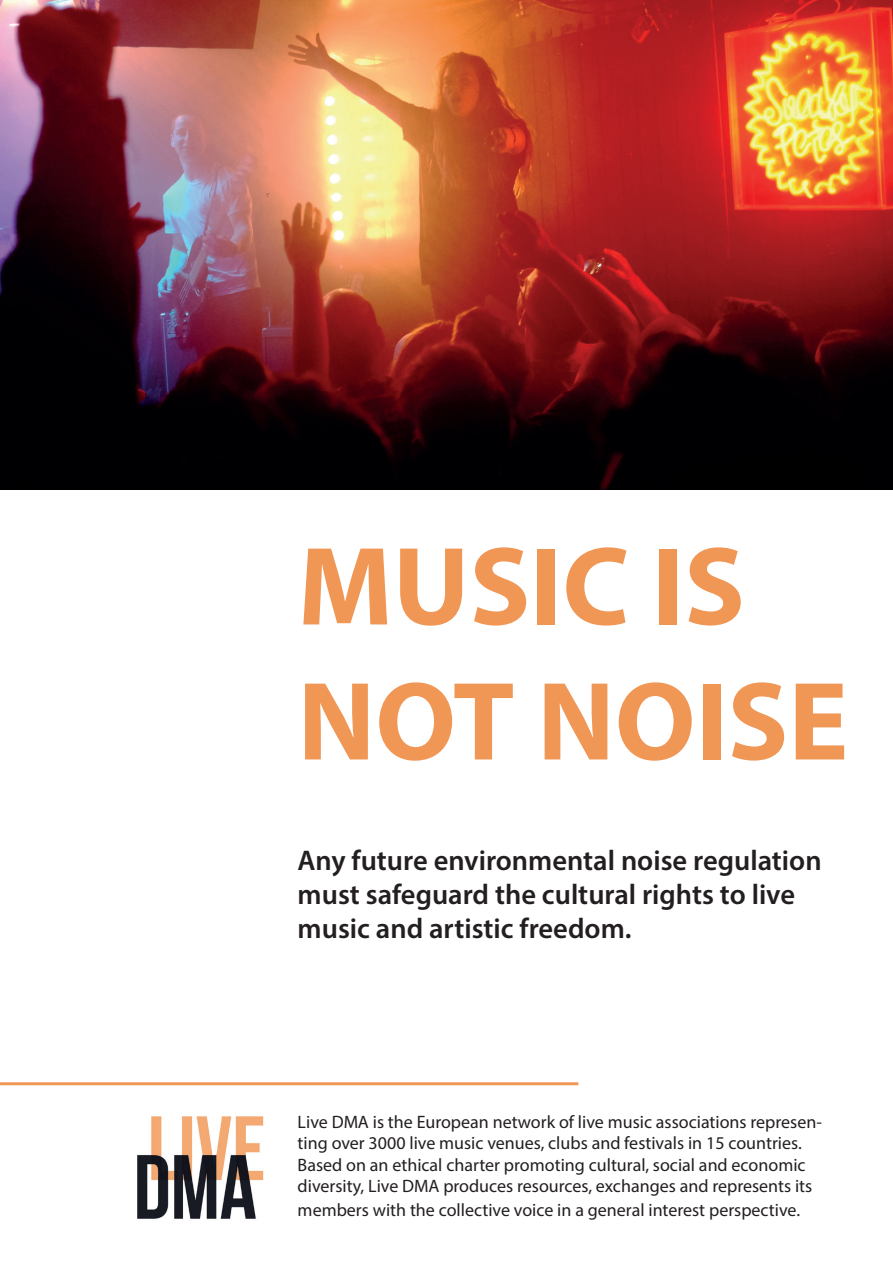
<style>
.page{position:relative;width:893px;height:1263px;background:#fff}
.page>*{position:absolute;margin:0;border:0;box-sizing:border-box;transform-origin:0 0}
.t1{font:700 112.5px/135px "Myriad Pro";color:#f19756}
.t2{font:600 28.5px/34.2px "Myriad Pro";color:#231f20}
.t3{font:18px/21.6px "Myriad Pro";color:#231f20}
</style>
<div class="page">
<img style="left:137px;top:1116px;width:127px;height:103px">
<hr style="left:0;top:1082px;width:578px;height:3px;background:#f19756">
<img style="left:0;top:0;width:893px;height:490px">
<h1 class="t1" style="left:298px;top:515px;width:552px">MUSIC IS<br>NOT NOISE</h1>
<h2 class="t2" style="left:298px;top:842px;width:525px">Any future environmental noise regulation must safeguard the cultural rights to live music and artistic freedom.</h2>
<p class="t3" style="left:298px;top:1110px;width:526px">Live DMA is the European network of live music associations represen&shy;ting over 3000 live music venues, clubs and festivals in 15 countries.<br>Based on an ethical charter promoting cultural, social and economic diversity, Live DMA produces resources, exchanges and represents its</p>
<p class="t3" style="left:298px;top:1199px;width:504px">members with the collective voice in a general interest perspective.</p>
</div>
